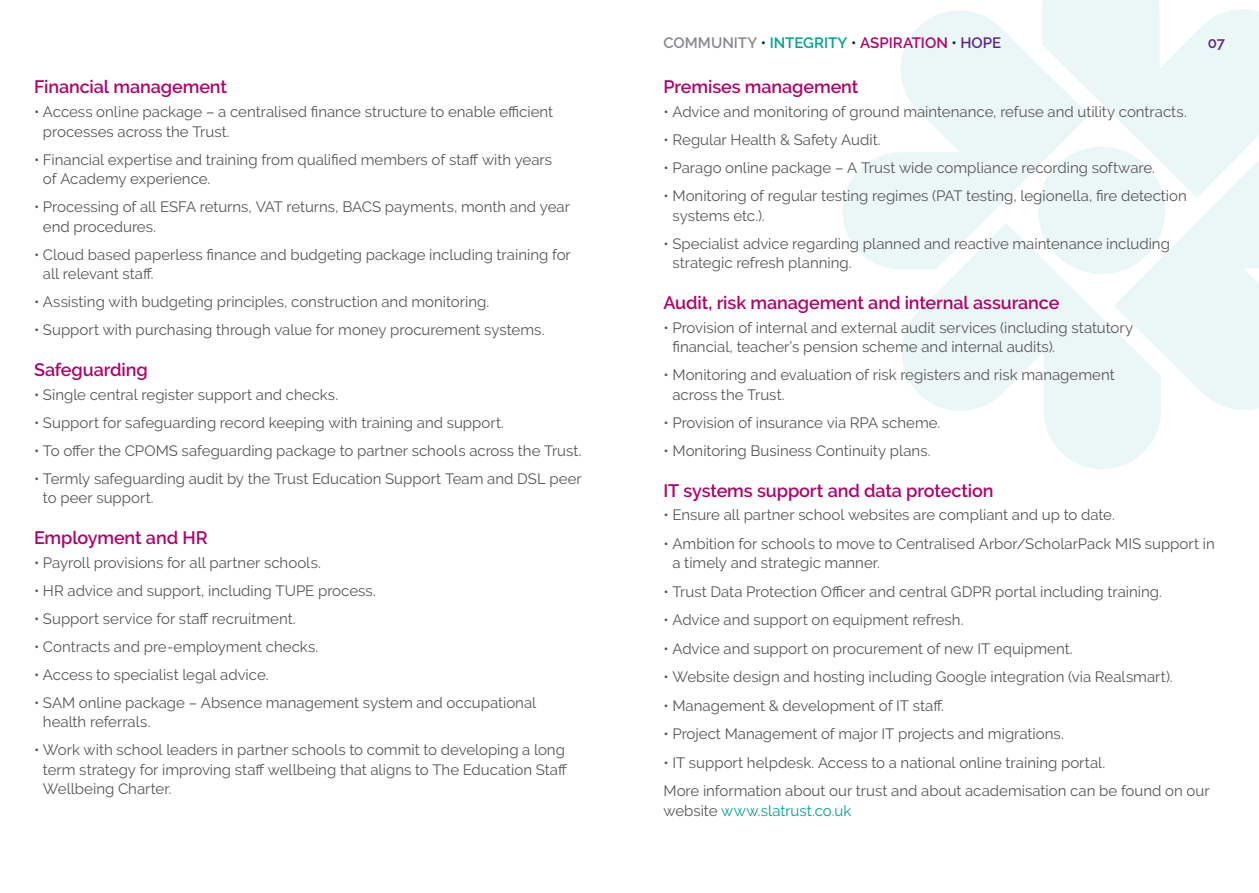
<style>
.page{position:relative;width:1259px;height:893px;background:#fff}
.page>*{position:absolute;margin:0;border:0;box-sizing:border-box;transform-origin:0 0}
.t1{font:600 18px "Raleway";letter-spacing:-.005em;color:#b0036a}
.t2{font:15px/19.5px "Raleway";color:#575756}
.t3{font:600 15px "Raleway";color:#b0036a}
.t4{font:15px "Raleway";color:#00a291}
.t5{font:600 15px "Raleway";color:#5c2684}
.s1{color:#86888c}
.s2{color:#002e5a}
.s3{color:#00a291}
.s4{color:#5c2684}
.s5{color:#575756}
</style>
<div class="page">
<svg style="left:843px;top:10px;width:199px;height:259px;fill:#ebf7f6"></svg>
<svg style="left:1042px;top:0;width:217px;height:410px"></svg>
<svg style="left:896px;top:223px;width:265px;height:246px;fill:#ebf7f6"></svg>
<div style="left:1038px;top:147px;width:127px;height:127px;background:#ebf7f6;border-radius:50%"></div>
<p class="t1" style="left:34px;top:77px;width:194px">Financial management</p>
<p class="t2" style="left:43px;top:102px;width:512px;text-indent:-9px">• Access online package – a centralised finance structure to enable efficient processes across the Trust.</p>
<p class="t2" style="left:43px;top:150px;width:511px;text-indent:-9px">• Financial expertise and training from qualified members of staff with years of Academy experience.</p>
<p class="t2" style="left:43px;top:197px;width:528px;text-indent:-9px">• Processing of all ESFA returns, VAT returns, BACS payments, month and year end procedures.</p>
<p class="t2" style="left:43px;top:245px;width:529px;text-indent:-9px">• Cloud based paperless finance and budgeting package including training for all relevant staff.</p>
<p class="t2" style="left:34px;top:292px;width:457px">• Assisting with budgeting principles, construction and monitoring.</p>
<p class="t2" style="left:34px;top:320px;width:512px">• Support with purchasing through value for money procurement systems.</p>
<p class="t1" style="left:34px;top:359px;width:115px">Safeguarding</p>
<p class="t2" style="left:34px;top:385px;width:306px">• Single central register support and checks.</p>
<p class="t2" style="left:34px;top:413px;width:471px">• Support for safeguarding record keeping with training and support.</p>
<p class="t2" style="left:34px;top:441px;width:549px">• To offer the CPOMS safeguarding package to partner schools across the Trust.</p>
<p class="t2" style="left:43px;top:469px;width:540px;text-indent:-9px">• Termly safeguarding audit by the Trust Education Support Team and DSL peer to peer support.</p>
<p class="t1" style="left:34px;top:527px;width:175px">Employment and HR</p>
<p class="t2" style="left:34px;top:553px;width:288px">• Payroll provisions for all partner schools.</p>
<p class="t2" style="left:34px;top:581px;width:343px">• HR advice and support, including TUPE process.</p>
<p class="t2" style="left:34px;top:609px;width:263px">• Support service for staff recruitment.</p>
<p class="t2" style="left:34px;top:637px;width:286px">• Contracts and pre-employment checks.</p>
<p class="t2" style="left:34px;top:665px;width:236px">• Access to specialist legal advice.</p>
<p class="t2" style="left:43px;top:693px;width:495px;text-indent:-9px">• SAM online package – Absence management system and occupational health referrals.</p>
<p class="t2" style="left:43px;top:740px;width:526px;text-indent:-9px">• Work with school leaders in partner schools to commit to developing a long term strategy for improving staff wellbeing that aligns to The Education Staff<br>Wellbeing Charter.</p>
<p class="t3" style="left:663px;top:34px;width:339px"><span class="s1">COMMUNITY</span> <span class="s2">•</span> <span class="s3">INTEGRITY</span> <span class="s2">•</span> ASPIRATION <span class="s2">•</span> <span class="s4">HOPE</span></p>
<p class="t5" style="left:1207px;top:34px;width:19px">07</p>
<p class="t1" style="left:663px;top:77px;width:196px">Premises management</p>
<p class="t2" style="left:663px;top:102px;width:525px">• Advice and monitoring of ground maintenance, refuse and utility contracts.</p>
<p class="t2" style="left:663px;top:130px;width:219px">• Regular Health &amp; Safety Audit.</p>
<p class="t2" style="left:663px;top:158px;width:493px">• Parago online package – A Trust wide compliance recording software.</p>
<p class="t2" style="left:672px;top:186px;width:516px;text-indent:-9px">• Monitoring of regular testing regimes (PAT testing, legionella, fire detection systems etc.).</p>
<p class="t2" style="left:672px;top:234px;width:499px;text-indent:-9px">• Specialist advice regarding planned and reactive maintenance including strategic refresh planning.</p>
<p class="t1" style="left:663px;top:292px;width:397px">Audit, risk management and internal assurance</p>
<p class="t2" style="left:672px;top:318px;width:462px;text-indent:-9px">• Provision of internal and external audit services (including statutory financial, teacher’s pension scheme and internal audits).</p>
<p class="t2" style="left:672px;top:365px;width:444px;text-indent:-9px">• Monitoring and evaluation of risk registers and risk management across the Trust.</p>
<p class="t2" style="left:663px;top:413px;width:278px">• Provision of insurance via RPA scheme.</p>
<p class="t2" style="left:663px;top:441px;width:269px">• Monitoring Business Continuity plans.</p>
<p class="t1" style="left:663px;top:480px;width:331px">IT systems support and data protection</p>
<p class="t2" style="left:663px;top:505px;width:453px">• Ensure all partner school websites are compliant and up to date.</p>
<p class="t2" style="left:672px;top:534px;width:544px;text-indent:-9px">• Ambition for schools to move to Centralised Arbor/ScholarPack MIS support in a timely and strategic manner.</p>
<p class="t2" style="left:663px;top:582px;width:500px">• Trust Data Protection Officer and central GDPR portal including training.</p>
<p class="t2" style="left:663px;top:610px;width:301px">• Advice and support on equipment refresh.</p>
<p class="t2" style="left:663px;top:639px;width:411px">• Advice and support on procurement of new IT equipment.</p>
<p class="t2" style="left:663px;top:667px;width:510px">• Website design and hosting including Google integration (via Realsmart).</p>
<p class="t2" style="left:663px;top:696px;width:282px">• Management &amp; development of IT staff.</p>
<p class="t2" style="left:663px;top:724px;width:402px">• Project Management of major IT projects and migrations.</p>
<p class="t2" style="left:663px;top:748px;width:548px;line-height:28.5px">• IT support helpdesk. Access to a national online training portal.<br>More information about our trust and about academisation can be found on our</p>
<p class="t4" style="left:663px;top:802px;width:189px"><span class="s5">website</span> www.slatrust.co.uk</p>
</div>
